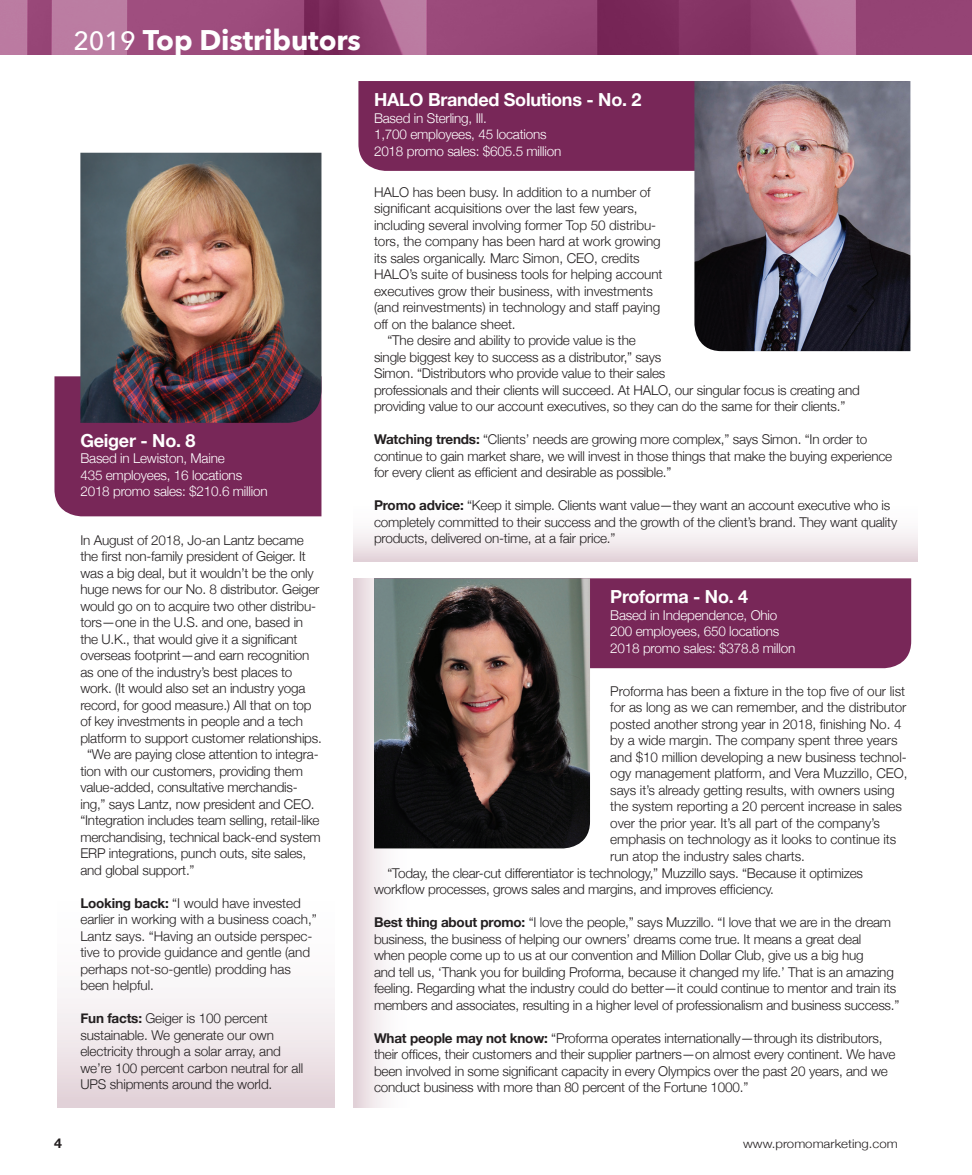
<style>
.page{position:relative;width:972px;height:1175px;background:#fff}
.page>*{position:absolute;margin:0;border:0;box-sizing:border-box;transform-origin:0 0}
.t1{font:700 28.35px "Avenir Next";letter-spacing:-.005em;color:#fff}
.t2{font:700 18px "Helvetica Neue";letter-spacing:-.015em;color:#fff}
.t3{font:300 13.5px/16.5px "Helvetica Neue";letter-spacing:-.015em;color:#231f20}
.t4{font:300 13.5px/16.5px "Helvetica Neue";letter-spacing:-.015em;color:#fff}
.t5{font:700 13.5px "Helvetica Neue";color:#231f20;scale:1.05 1}
.t6{font:300 12px "Helvetica Neue";color:#231f20;scale:1.1 1}
.s1{font-weight:500;font-size:26.25px}
.s2{font-weight:700}
</style>
<div class="page">
<img style="left:0;top:0;width:972px;height:54px">
<div style="left:353px;top:472px;width:564px;height:90px;background:linear-gradient(to bottom,#fff,#ebe1e5)"></div>
<svg style="left:353px;top:579px;width:90px;height:528px"></svg>
<svg style="left:57px;top:998px;width:277px;height:109px"></svg>
<div style="left:358px;top:81px;width:336px;height:90px;background:#782758"></div>
<div style="left:590px;top:578px;width:321px;height:90px;background:#782758"></div>
<div style="left:54px;top:376px;width:267px;height:140px;background:#782758"></div>
<img style="left:694px;top:81px;width:216px;height:270px">
<img style="left:374px;top:578px;width:216px;height:270px">
<img style="left:80px;top:153px;width:241px;height:270px">
<h1 class="t1" style="left:73px;top:16px;width:289px"><span class="s1">2019</span> Top Distributors</h1>
<h2 class="t2" style="left:80px;top:424px;width:117px">Geiger - No. 8</h2>
<p class="t4" style="left:80px;top:449px;width:189px">Based in Lewiston, Maine<br>435 employees, 16 locations<br>2018 promo sales: $210.6 million</p>
<h2 class="t2" style="left:374px;top:83px;width:269px">HALO Branded Solutions - No. 2</h2>
<p class="t4" style="left:374px;top:109px;width:189px">Based in Sterling, Ill.<br>1,700 employees, 45 locations<br>2018 promo sales: $605.5 million</p>
<p class="t3" style="left:374px;top:183px;width:278px">HALO has been busy. In addition to a number of</p>
<p class="t3" style="left:374px;top:199px;width:265px">significant acquisitions over the last few years,</p>
<p class="t3" style="left:374px;top:216px;width:284px">including several involving former Top 50 distribu-</p>
<p class="t3" style="left:374px;top:232px;width:288px">tors, the company has been hard at work growing</p>
<p class="t3" style="left:374px;top:249px;width:267px">its sales organically. Marc Simon, CEO, credits</p>
<p class="t3" style="left:374px;top:265px;width:290px">HALO’s suite of business tools for helping account</p>
<p class="t3" style="left:374px;top:282px;width:280px">executives grow their business, with investments</p>
<p class="t3" style="left:374px;top:298px;width:288px">(and reinvestments) in technology and staff paying</p>
<p class="t3" style="left:374px;top:315px;width:143px">off on the balance sheet.</p>
<p class="t3" style="left:388px;top:331px;width:250px">“The desire and ability to provide value is the</p>
<p class="t3" style="left:374px;top:348px;width:289px">single biggest key to success as a distributor,” says</p>
<p class="t3" style="left:374px;top:364px;width:293px">Simon. “Distributors who provide value to their sales</p>
<p class="t3" style="left:374px;top:381px;width:487px">professionals and their clients will succeed. At HALO, our singular focus is creating and</p>
<p class="t3" style="left:374px;top:397px;width:473px">providing value to our account executives, so they can do the same for their clients.”</p>
<p class="t3" style="left:374px;top:430px;width:520px"><span class="s2">Watching trends:</span> “Clients’ needs are growing more complex,” says Simon. “In order to continue to gain market share, we will invest in those things that make the buying experience for every client as efficient and desirable as possible.”</p>
<p class="t3" style="left:374px;top:496px;width:525px"><span class="s2">Promo advice:</span> “Keep it simple. Clients want value—they want an account executive who is completely committed to their success and the growth of the client’s brand. They want quality</p>
<p class="t3" style="left:80px;top:530px;width:225px">In August of 2018, Jo-an Lantz became</p>
<p class="t3" style="left:374px;top:529px;width:243px">products, delivered on-time, at a fair price.”</p>
<p class="t3" style="left:80px;top:547px;width:227px">the first non-family president of Geiger. It</p>
<p class="t3" style="left:80px;top:563px;width:235px">was a big deal, but it wouldn’t be the only</p>
<p class="t3" style="left:80px;top:580px;width:241px">huge news for our No. 8 distributor. Geiger</p>
<p class="t3" style="left:80px;top:596px;width:237px">would go on to acquire two other distribu-</p>
<p class="t3" style="left:80px;top:613px;width:224px">tors—one in the U.S. and one, based in</p>
<p class="t3" style="left:80px;top:629px;width:219px">the U.K., that would give it a significant</p>
<p class="t3" style="left:80px;top:646px;width:231px">overseas footprint—and earn recognition</p>
<p class="t3" style="left:80px;top:662px;width:214px">as one of the industry’s best places to</p>
<p class="t3" style="left:80px;top:679px;width:226px">work. (It would also set an industry yoga</p>
<p class="t3" style="left:80px;top:695px;width:233px">record, for good measure.) All that on top</p>
<p class="t3" style="left:80px;top:712px;width:224px">of key investments in people and a tech</p>
<p class="t3" style="left:80px;top:728px;width:243px">platform to support customer relationships.</p>
<p class="t3" style="left:87px;top:745px;width:233px">“We are paying close attention to integra-</p>
<p class="t3" style="left:80px;top:761px;width:224px">tion with our customers, providing them</p>
<p class="t3" style="left:80px;top:778px;width:219px">value-added, consultative merchandis-</p>
<p class="t3" style="left:80px;top:794px;width:236px">ing,” says Lantz, now president and CEO.</p>
<p class="t3" style="left:80px;top:811px;width:241px">“Integration includes team selling, retail-like</p>
<p class="t3" style="left:80px;top:827px;width:242px">merchandising, technical back-end system</p>
<p class="t3" style="left:80px;top:844px;width:227px">ERP integrations, punch outs, site sales,</p>
<p class="t3" style="left:80px;top:860px;width:116px">and global support.”</p>
<p class="t3" style="left:80px;top:893px;width:238px"><span class="s2">Looking back:</span> “I would have invested earlier in working with a business coach,” Lantz says. “Having an outside perspec&shy;tive to provide guidance and gentle (and perhaps not-so-gentle) prodding has been helpful.</p>
<p class="t3" style="left:80px;top:1009px;width:224px"><span class="s2">Fun facts:</span> Geiger is 100 percent sustainable. We generate our own electricity through a solar array, and we’re 100 percent carbon neutral for all UPS shipments around the world.</p>
<h2 class="t2" style="left:610px;top:580px;width:139px">Proforma - No. 4</h2>
<p class="t4" style="left:610px;top:606px;width:187px">Based in Independence, Ohio<br>200 employees, 650 locations<br>2018 promo sales: $378.8 millon</p>
<p class="t3" style="left:610px;top:682px;width:296px">Proforma has been a fixture in the top five of our list</p>
<p class="t3" style="left:610px;top:698px;width:298px">for as long as we can remember, and the distributor</p>
<p class="t3" style="left:610px;top:715px;width:293px">posted another strong year in 2018, finishing No. 4</p>
<p class="t3" style="left:610px;top:731px;width:289px">by a wide margin. The company spent three years</p>
<p class="t3" style="left:610px;top:748px;width:298px">and $10 million developing a new business technol-</p>
<p class="t3" style="left:610px;top:764px;width:299px">ogy management platform, and Vera Muzzillo, CEO,</p>
<p class="t3" style="left:610px;top:781px;width:286px">says it’s already getting results, with owners using</p>
<p class="t3" style="left:610px;top:797px;width:293px">the system reporting a 20 percent increase in sales</p>
<p class="t3" style="left:610px;top:814px;width:271px">over the prior year. It’s all part of the company’s</p>
<p class="t3" style="left:610px;top:830px;width:287px">emphasis on technology as it looks to continue its</p>
<p class="t3" style="left:610px;top:847px;width:196px">run atop the industry sales charts.</p>
<p class="t3" style="left:388px;top:863px;width:477px">“Today, the clear-cut differentiator is technology,” Muzzillo says. “Because it optimizes</p>
<p class="t3" style="left:374px;top:880px;width:402px">workflow processes, grows sales and margins, and improves efficiency.</p>
<p class="t3" style="left:374px;top:913px;width:527px"><span class="s2">Best thing about promo:</span> “I love the people,” says Muzzillo. “I love that we are in the dream business, the business of helping our owners’ dreams come true. It means a great deal<br>when people come up to us at our convention and Million Dollar Club, give us a big hug<br>and tell us, ‘Thank you for building Proforma, because it changed my life.’ That is an amazing feeling. Regarding what the industry could do better—it could continue to mentor and train its members and associates, resulting in a higher level of professionalism and business success.”</p>
<p class="t3" style="left:374px;top:1028px;width:523px"><span class="s2">What people may not know:</span> “Proforma operates internationally—through its distributors, their offices, their customers and their supplier partners—on almost every continent. We have been involved in some significant capacity in every Olympics over the past 20 years, and we conduct business with more than 80 percent of the Fortune 1000.”</p>
<p class="t5" style="left:54px;top:1130px;width:9px">4</p>
<p class="t6" style="left:743px;top:1134px;width:142px">www.promomarketing.com</p>
</div>
